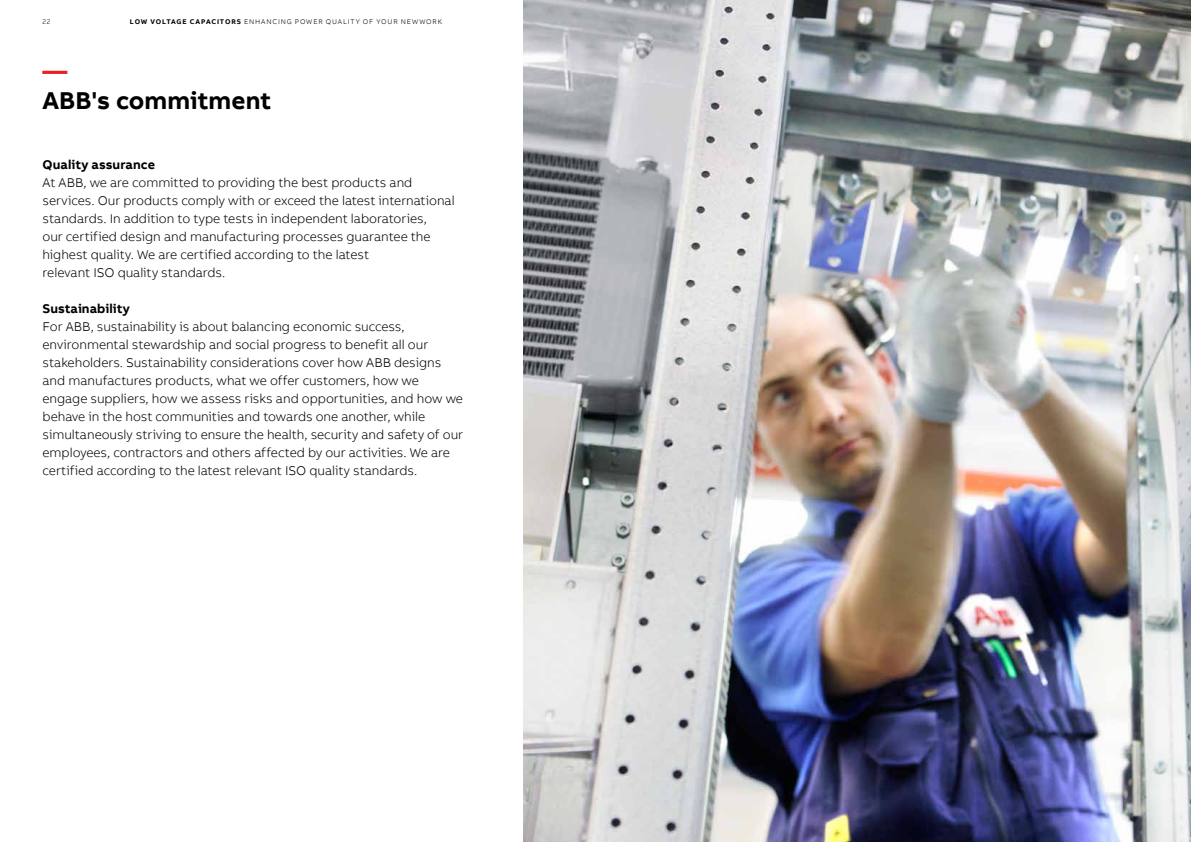
<style>
.page{position:relative;width:1191px;height:842px;background:#fff}
.page>*{position:absolute;margin:0;border:0;box-sizing:border-box;transform-origin:0 0}
.t1{font:700 25px "AB Bvoice";color:#000}
.t2{font:700 25px "AB Bvoice";color:#ed1c29}
.t3{font:300 13px/18px "AB Bvoice";letter-spacing:-.005em;color:#000}
.t4{font:700 13px "AB Bvoice";letter-spacing:.005em;color:#000}
.t5{font:300 7px "AB Bvoice";letter-spacing:.12em;color:#000}
.s1{font-weight:700}
</style>
<div class="page">
<img style="left:523px;top:0;width:668px;height:842px">
<p class="t5" style="left:43px;top:17px;width:9px">22</p>
<p class="t5" style="left:130px;top:17px;width:314px"><span class="s1">LOW Voltage capacitors</span> ENHANCING POWER QUALITY OF YOUR NEWWORK</p>
<h1 class="t2" style="left:43px;top:54px;width:26px">—</h1>
<h1 class="t1" style="left:43px;top:84px;width:230px">ABB's commitment</h1>
<p class="t4" style="left:43px;top:156px;width:114px">Quality assurance</p>
<p class="t3" style="left:43px;top:173px;width:414px">At ABB, we are committed to providing the best products and services. Our products comply with or exceed the latest international standards. In addition to type tests in independent laboratories,<br>our certified design and manufacturing processes guarantee the highest quality. We are certified according to the latest<br>relevant ISO quality standards.</p>
<p class="t4" style="left:43px;top:300px;width:89px">Sustainability</p>
<p class="t3" style="left:43px;top:317px;width:422px">For ABB, sustainability is about balancing economic success, environmental stewardship and social progress to benefit all our stakeholders. Sustainability considerations cover how ABB designs and manufactures products, what we offer customers, how we engage suppliers, how we assess risks and opportunities, and how we behave in the host communities and towards one another, while simultaneously striving to ensure the health, security and safety of our employees, contractors and others affected by our activities. We are certified according to the latest relevant ISO quality standards.</p>
</div>
